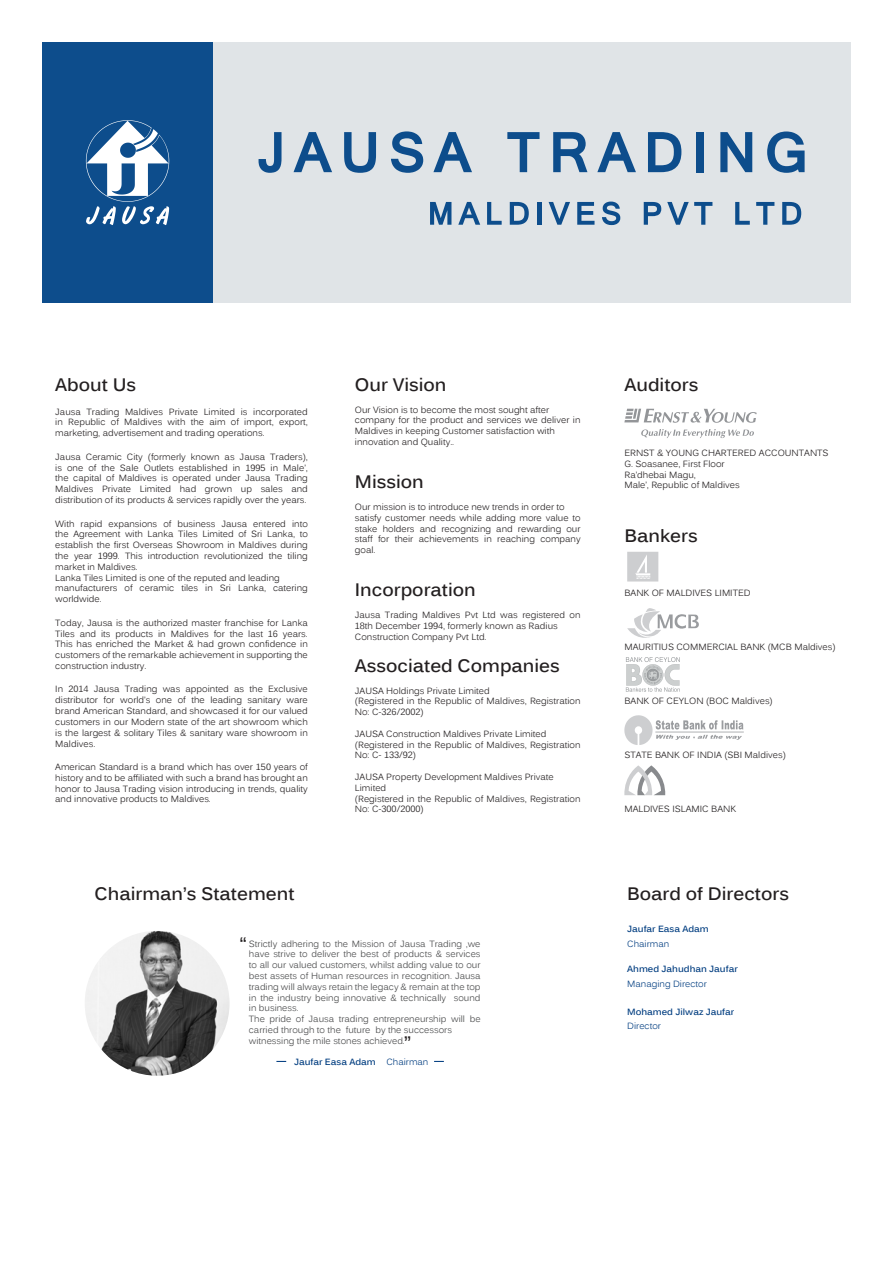
<style>
.page{position:relative;width:893px;height:1263px;background:#fff}
.page>*{position:absolute;margin:0;border:0;box-sizing:border-box;transform-origin:0 0}
.t1{font:700 18px "Kalinga";color:#231f20}
.t2{font:9px/10.8px "Kalinga";color:#231f20;text-align:justify}
.t3{font:9px/10.8px "Kalinga";color:#454647;text-align:justify}
.t4{font:700 9px "Kalinga";color:#003d80}
.t5{font:9px "Kalinga";color:#003d80}
</style>
<div class="page">
<div style="left:213px;top:43px;width:637px;height:260px;background:#e0e4e7"></div>
<div style="left:43px;top:43px;width:170px;height:260px;background:#0d4d8c"></div>
<svg style="left:624px;top:409px;width:133px;height:14px"></svg>
<svg style="left:641px;top:429px;width:113px;height:9px"></svg>
<svg style="left:627px;top:552px;width:31px;height:29px"></svg>
<svg style="left:627px;top:608px;width:72px;height:30px"></svg>
<svg style="left:624px;top:715px;width:120px;height:30px"></svg>
<svg style="left:624px;top:765px;width:42px;height:30px"></svg>
<svg style="left:259px;top:132px;width:22px;height:41px"></svg>
<svg style="left:294px;top:132px;width:38px;height:40px"></svg>
<svg style="left:344px;top:132px;width:32px;height:41px"></svg>
<svg style="left:391px;top:131px;width:32px;height:42px"></svg>
<svg style="left:433px;top:132px;width:39px;height:40px"></svg>
<svg style="left:507px;top:132px;width:32px;height:40px"></svg>
<svg style="left:553px;top:132px;width:34px;height:40px"></svg>
<svg style="left:597px;top:132px;width:39px;height:40px"></svg>
<svg style="left:648px;top:132px;width:33px;height:40px"></svg>
<div style="left:696px;top:132px;width:8px;height:40px;background:#0d4d8c"></div>
<svg style="left:720px;top:132px;width:32px;height:40px"></svg>
<svg style="left:767px;top:131px;width:38px;height:42px"></svg>
<svg style="left:430px;top:202px;width:21px;height:23px"></svg>
<svg style="left:458px;top:202px;width:22px;height:23px"></svg>
<svg style="left:487px;top:202px;width:15px;height:23px"></svg>
<svg style="left:510px;top:202px;width:19px;height:23px"></svg>
<hr style="left:537px;top:202px;width:4px;height:23px;background:#0d4d8c">
<svg style="left:549px;top:202px;width:21px;height:23px"></svg>
<svg style="left:577px;top:202px;width:17px;height:23px"></svg>
<svg style="left:602px;top:202px;width:18px;height:23px"></svg>
<svg style="left:644px;top:202px;width:17px;height:23px"></svg>
<svg style="left:667px;top:202px;width:45px;height:23px"></svg>
<svg style="left:735px;top:202px;width:15px;height:23px"></svg>
<svg style="left:756px;top:202px;width:18px;height:23px"></svg>
<svg style="left:782px;top:202px;width:19px;height:23px"></svg>
<svg style="left:86px;top:120px;width:83px;height:105px"></svg>
<img style="left:85px;top:931px;width:145px;height:145px;border-radius:72px">
<svg style="left:626px;top:657px;width:54px;height:35px"></svg>
<p class="t1" style="left:55px;top:373px;width:82px">About Us</p>
<p class="t2" style="left:55px;top:407px;width:254px">Jausa Trading Maldives Private Limited is incorporated in Republic of Maldives with the aim of import, export, marketing, advertisement and trading operations.</p>
<p class="t2" style="left:55px;top:452px;width:254px">Jausa Ceramic City (formerly known as Jausa Traders), is one of the Sale Outlets established in 1995 in Male’, the capital of Maldives is operated under Jausa Trading Maldives Private Limited had grown up sales and distribution of its products &amp; services rapidly over the years.</p>
<p class="t2" style="left:55px;top:519px;width:254px">With rapid expansions of business Jausa entered into the Agreement with Lanka Tiles Limited of Sri Lanka, to establish the first Overseas Showroom in Maldives during the year 1999. This introduction revolutionized the tiling market in Maldives.</p>
<p class="t2" style="left:55px;top:573px;width:226px">Lanka Tiles Limited is one of the reputed and leading</p>
<p class="t2" style="left:55px;top:584px;width:254px">manufacturers of ceramic tiles in Sri Lanka, catering worldwide.</p>
<p class="t2" style="left:55px;top:618px;width:254px">Today, Jausa is the authorized master franchise for Lanka Tiles and its products in Maldives for the last 16 years.<br>This has enriched the Market &amp; had grown confidence in customers of the remarkable achievement in supporting the construction industry.</p>
<p class="t2" style="left:55px;top:685px;width:254px">In 2014 Jausa Trading was appointed as the Exclusive distributor for world’s one of the leading sanitary ware brand American Standard, and showcased it for our valued customers in our Modern state of the art showroom which is the largest &amp; solitary Tiles &amp; sanitary ware showroom in Maldives.</p>
<p class="t2" style="left:55px;top:762px;width:254px">American Standard is a brand which has over 150 years of history and to be affiliated with such a brand has brought an honor to Jausa Trading vision introducing in trends, quality and innovative products to Maldives.</p>
<p class="t1" style="left:355px;top:373px;width:93px">Our Vision</p>
<p class="t2" style="left:355px;top:405px;width:196px">Our Vision is to become the most sought after</p>
<p class="t2" style="left:355px;top:416px;width:227px">company for the product and services we deliver in<br>Maldives in keeping Customer satisfaction with</p>
<p class="t2" style="left:355px;top:437px;width:101px">innovation and Quality..</p>
<p class="t1" style="left:355px;top:470px;width:70px">Mission</p>
<p class="t2" style="left:355px;top:502px;width:211px">Our mission is to introduce new trends in order to</p>
<p class="t2" style="left:355px;top:513px;width:227px">satisfy customer needs while adding more value to stake holders and recognizing and rewarding our staff for their achievements in reaching company goal.</p>
<p class="t1" style="left:355px;top:578px;width:122px">Incorporation</p>
<p class="t2" style="left:355px;top:610px;width:227px">Jausa Trading Maldives Pvt Ltd was registered on<br>18th December 1994, formerly known as Radius</p>
<p class="t2" style="left:355px;top:632px;width:133px">Construction Company Pvt Ltd.</p>
<p class="t1" style="left:355px;top:654px;width:206px">Associated Companies</p>
<p class="t2" style="left:355px;top:686px;width:136px">JAUSA Holdings Private Limited</p>
<p class="t2" style="left:355px;top:697px;width:227px">(Registered in the Republic of Maldives, Registration<br>No: C-326/2002)</p>
<p class="t2" style="left:355px;top:729px;width:193px">JAUSA Construction Maldives Private Limited</p>
<p class="t2" style="left:355px;top:740px;width:227px">(Registered in the Republic of Maldives, Registration<br>No: C- 133/92)</p>
<p class="t2" style="left:355px;top:772px;width:200px">JAUSA Property Development Maldives Private</p>
<p class="t2" style="left:355px;top:783px;width:33px">Limited</p>
<p class="t2" style="left:355px;top:794px;width:227px">(Registered in the Republic of Maldives, Registration<br>No: C-300/2000)</p>
<p class="t1" style="left:624px;top:373px;width:76px">Auditors</p>
<p class="t2" style="left:624px;top:448px;width:206px">ERNST &amp; YOUNG CHARTERED ACCOUNTANTS</p>
<p class="t2" style="left:624px;top:459px;width:102px">G. Soasanee, First Floor</p>
<p class="t2" style="left:624px;top:470px;width:73px">Ra’dhebai Magu,</p>
<p class="t2" style="left:624px;top:481px;width:117px">Male’, Republic of Maldives</p>
<p class="t1" style="left:624px;top:524px;width:75px">Bankers</p>
<p class="t2" style="left:624px;top:589px;width:128px">BANK OF MALDIVES LIMITED</p>
<p class="t2" style="left:624px;top:643px;width:213px">MAURITIUS COMMERCIAL BANK (MCB Maldives)</p>
<p class="t2" style="left:624px;top:697px;width:150px">BANK OF CEYLON (BOC Maldives)</p>
<p class="t2" style="left:624px;top:751px;width:163px">STATE BANK OF INDIA (SBI Maldives)</p>
<p class="t2" style="left:624px;top:805px;width:113px">MALDIVES ISLAMIC BANK</p>
<p class="t1" style="left:95px;top:882px;width:201px">Chairman’s Statement</p>
<p class="t1" style="left:627px;top:882px;width:163px">Board of Directors</p>
<p class="t1" style="left:240px;top:932px;width:8px">“</p>
<p class="t3" style="left:249px;top:939px;width:233px">Strictly adhering to the Mission of Jausa Trading ,we have strive to deliver the best of products &amp; services to all our valued customers, whilst adding value to our best assets of Human resources in recognition. Jausa trading will always retain the legacy &amp; remain at the top in the industry being innovative &amp; technically sound in business.</p>
<p class="t3" style="left:249px;top:1014px;width:233px">The pride of Jausa trading entrepreneurship will be carried through to the future by the successors</p>
<p class="t3" style="left:249px;top:1036px;width:158px">witnessing the mile stones achieved.</p>
<p class="t1" style="left:404px;top:1030px;width:8px">”</p>
<p class="t4" style="left:294px;top:1055px;width:83px">Jaufar Easa Adam</p>
<p class="t5" style="left:386px;top:1056px;width:44px">Chairman</p>
<p class="t4" style="left:627px;top:923px;width:83px">Jaufar Easa Adam</p>
<p class="t5" style="left:627px;top:938px;width:44px">Chairman</p>
<p class="t4" style="left:627px;top:963px;width:112px">Ahmed Jahudhan Jaufar</p>
<p class="t5" style="left:627px;top:978px;width:81px">Managing Director</p>
<p class="t4" style="left:627px;top:1005px;width:109px">Mohamed Jilwaz Jaufar</p>
<p class="t5" style="left:627px;top:1020px;width:35px">Director</p>
</div>
